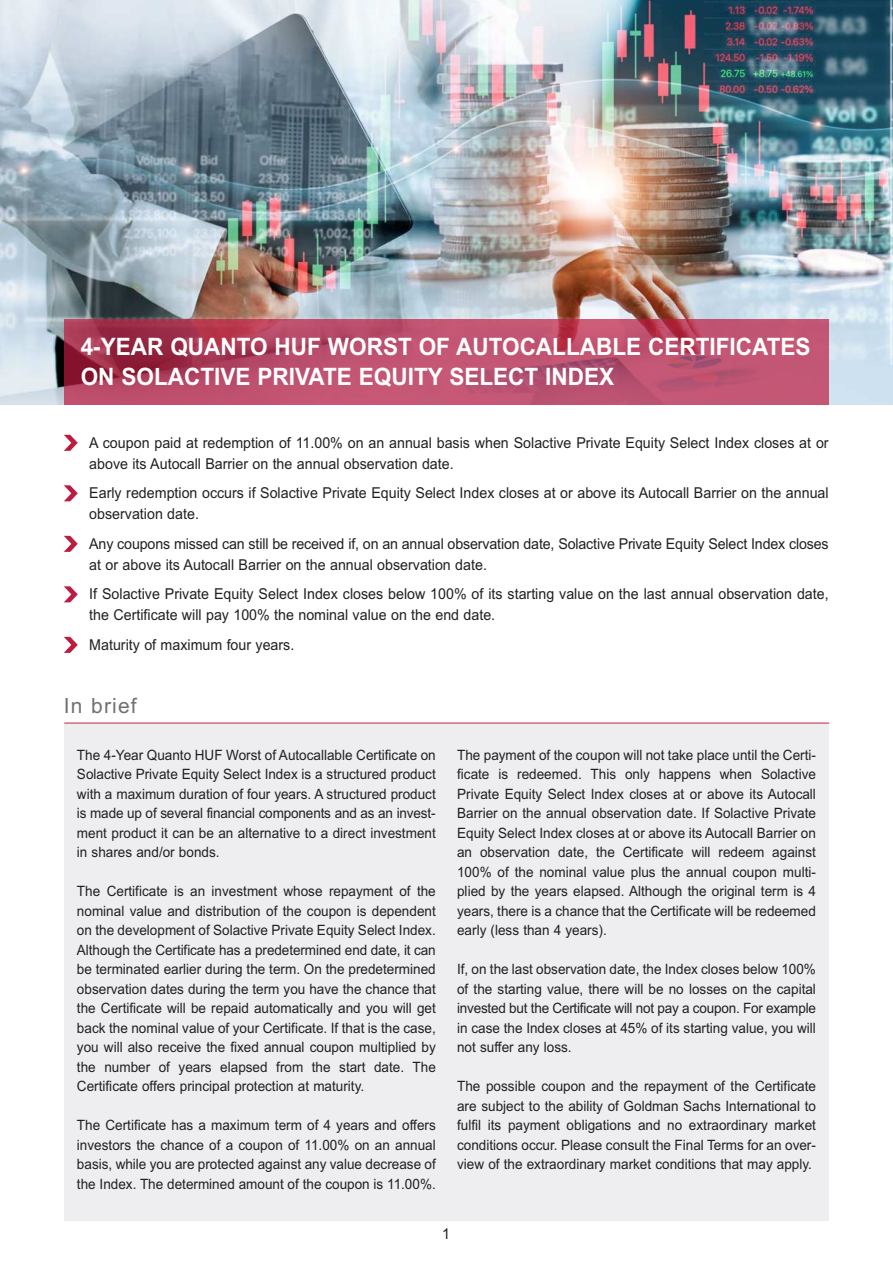
<style>
.page{position:relative;width:893px;height:1263px;background:#fff}
.page>*{position:absolute;margin:0;border:0;box-sizing:border-box;transform-origin:0 0}
.t1{font:700 24px/30px "Arial";color:#fff;scale:.94 1}
.t2{font:21px "Arial";letter-spacing:.055em;color:#717074}
.t3{font:15px/21px "Arial";color:#231f20;scale:.95 1}
.t4{font:14.25px/19.5px "Arial";color:#231f20;text-align:justify;scale:.95 1}
</style>
<div class="page">
<div style="left:64px;top:724px;width:765px;height:496px;background:#eeeef0"></div>
<img style="left:0;top:0;width:893px;height:405px">
<svg style="left:64px;top:435px;width:14px;height:16px"></svg>
<svg style="left:64px;top:485px;width:14px;height:16px"></svg>
<svg style="left:64px;top:536px;width:14px;height:16px"></svg>
<svg style="left:64px;top:586px;width:14px;height:16px"></svg>
<svg style="left:64px;top:637px;width:14px;height:16px"></svg>
<hr style="left:64px;top:723px;width:765px;height:1px;background:#be1b40">
<div style="left:64px;top:320px;width:764px;height:85px;background:#be1b40;opacity:.7"></div>
<p class="t1" style="left:81px;top:334px;width:778px">4-YEAR QUANTO HUF WORST OF AUTOCALLABLE CERTIFICATES<br>ON SOLACTIVE PRIVATE EQUITY SELECT INDEX</p>
<p class="t3" style="left:89px;top:434px;width:780px">A coupon paid at redemption of 11.00% on an annual basis when Solactive Private Equity Select Index closes at or above its Autocall Barrier on the annual observation date.</p>
<p class="t3" style="left:89px;top:484px;width:780px">Early redemption occurs if Solactive Private Equity Select Index closes at or above its Autocall Barrier on the annual observation date.</p>
<p class="t3" style="left:89px;top:535px;width:780px">Any coupons missed can still be received if, on an annual observation date, Solactive Private Equity Select Index closes at or above its Autocall Barrier on the annual observation date.</p>
<p class="t3" style="left:89px;top:585px;width:780px">If Solactive Private Equity Select Index closes below 100% of its starting value on the last annual observation date, the Certificate will pay 100% the nominal value on the end date.</p>
<p class="t3" style="left:89px;top:636px;width:217px">Maturity of maximum four years.</p>
<p class="t2" style="left:64px;top:697px;width:74px">In brief</p>
<p class="t4" style="left:77px;top:746px;width:379px">The 4-Year Quanto HUF Worst of Autocallable Certificate on Solactive Private Equity Select Index is a structured product with a maximum duration of four years. A structured product is made up of several financial components and as an invest&shy;ment product it can be an alternative to a direct investment in shares and/or bonds.</p>
<p class="t4" style="left:77px;top:883px;width:379px">The Certificate is an investment whose repayment of the nominal value and distribution of the coupon is dependent on the development of Solactive Private Equity Select Index.<br>Although the Certi ficate has a predetermined end date, it can be terminated earlier during the term. On the predetermined observation dates during the term you have the chance that the Certificate will be repaid automatically and you will get back the nominal value of your Certificate. If that is the case, you will also receive the fixed annual coupon multiplied by the number of years elapsed from the start date. The Certificate offers principal protection at maturity.</p>
<p class="t4" style="left:77px;top:1117px;width:379px">The Certificate has a maximum term of 4 years and offers investors the chance of a coupon of 11.00% on an annual basis, while you are protected against any value decrease of the Index. The determined amount of the coupon is 11.00%.</p>
<p class="t4" style="left:457px;top:746px;width:379px">The payment of the coupon will not take place until the Certi - ficate is redeemed. This only happens when Solactive Private Equity Select Index closes at or above its Autocall Barrier on the annual observation date. If Solactive Private Equity Select Index closes at or above its Autocall Barrier on an observation date, the Certificate will redeem against 100% of the nominal value plus the annual coupon multi&shy;plied by the years elapsed. Although the original term is 4 years, there is a chance that the Certificate will be redeemed early (less than 4 years).</p>
<p class="t4" style="left:457px;top:961px;width:379px">If, on the last observation date, the Index closes below 100% of the starting value, there will be no losses on the capital invested but the Certificate will not pay a coupon. For example in case the Index closes at 45% of its starting value, you will not suffer any loss.</p>
<p class="t4" style="left:457px;top:1078px;width:379px">The possible coupon and the repayment of the Certificate are subject to the ability of Goldman Sachs International to fulfil its payment obligations and no extraordinary market conditions occur. Please consult the Final Terms for an over - view of the extraordinary market conditions that may apply.</p>
<p class="t3" style="left:442px;top:1225px;width:10px">1</p>
</div>
